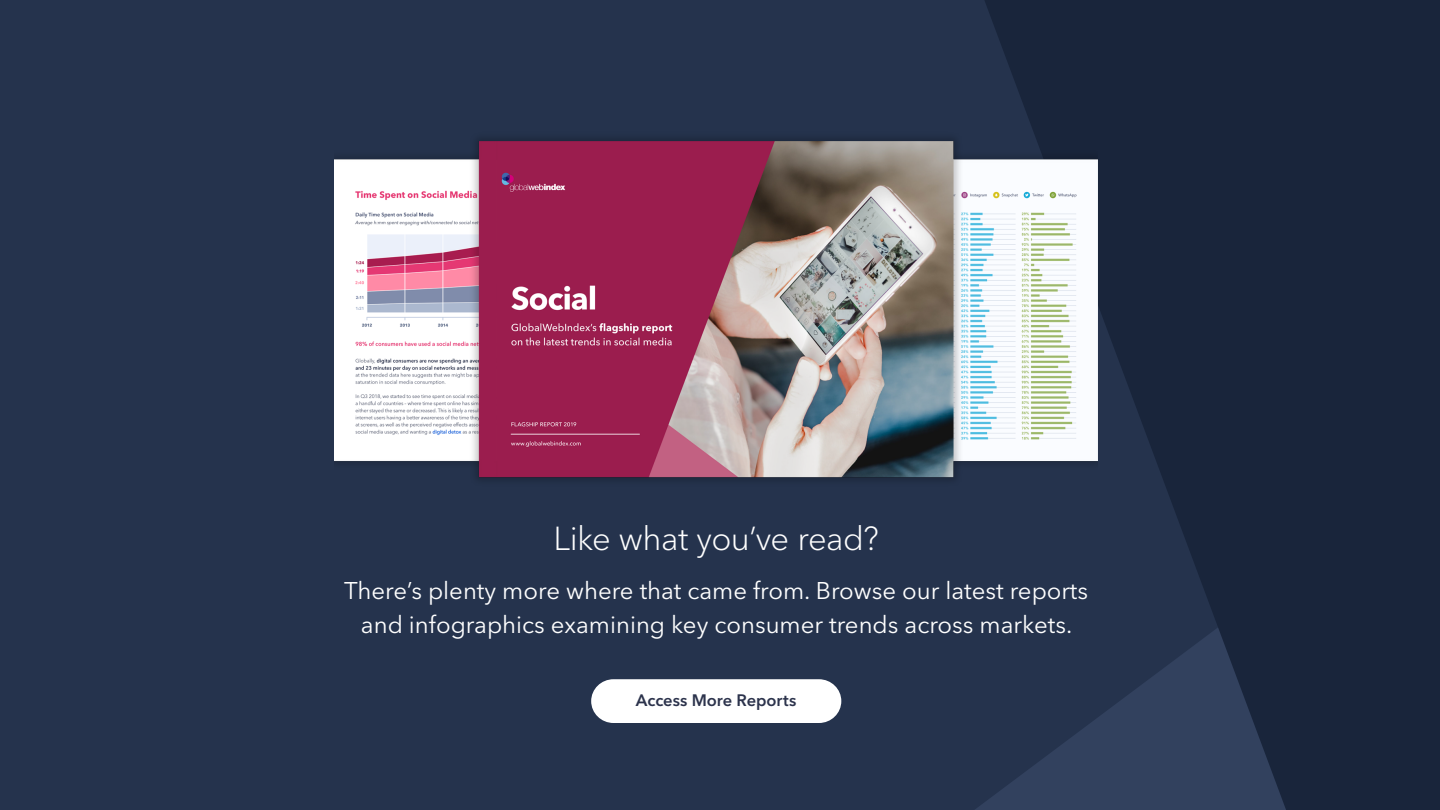
<style>
.page{position:relative;width:1440px;height:810px;background:#25334d}
.page>*{position:absolute;margin:0;border:0;box-sizing:border-box;transform-origin:0 0}
.t1{font:300 33px "Avenir Next LT Pro";letter-spacing:-.02em;color:#fff}
.t2{font:24px/33.8px "Avenir Next LT Pro";color:#fff;text-align:center}
.t3{font:600 16.5px "Avenir Next LT Pro";letter-spacing:-.005em;color:#2c334c}
</style>
<div class="page">
<svg style="left:984px;top:0;width:456px;height:810px;fill:#19253b"></svg>
<img style="left:335px;top:116px;width:763px;height:386px">
<div style="left:591px;top:679px;width:250px;height:44px;background:#fff"></div>
<p class="t1" style="left:553px;top:519px;width:327px">Like what you’ve read?</p>
<p class="t2" style="left:344px;top:574px;width:745px">There’s plenty more where that came from. Browse our latest reports and infographics examining key consumer trends across markets.</p>
<p class="t3" style="left:636px;top:691px;width:162px">Access M ore Reports</p>
</div>
